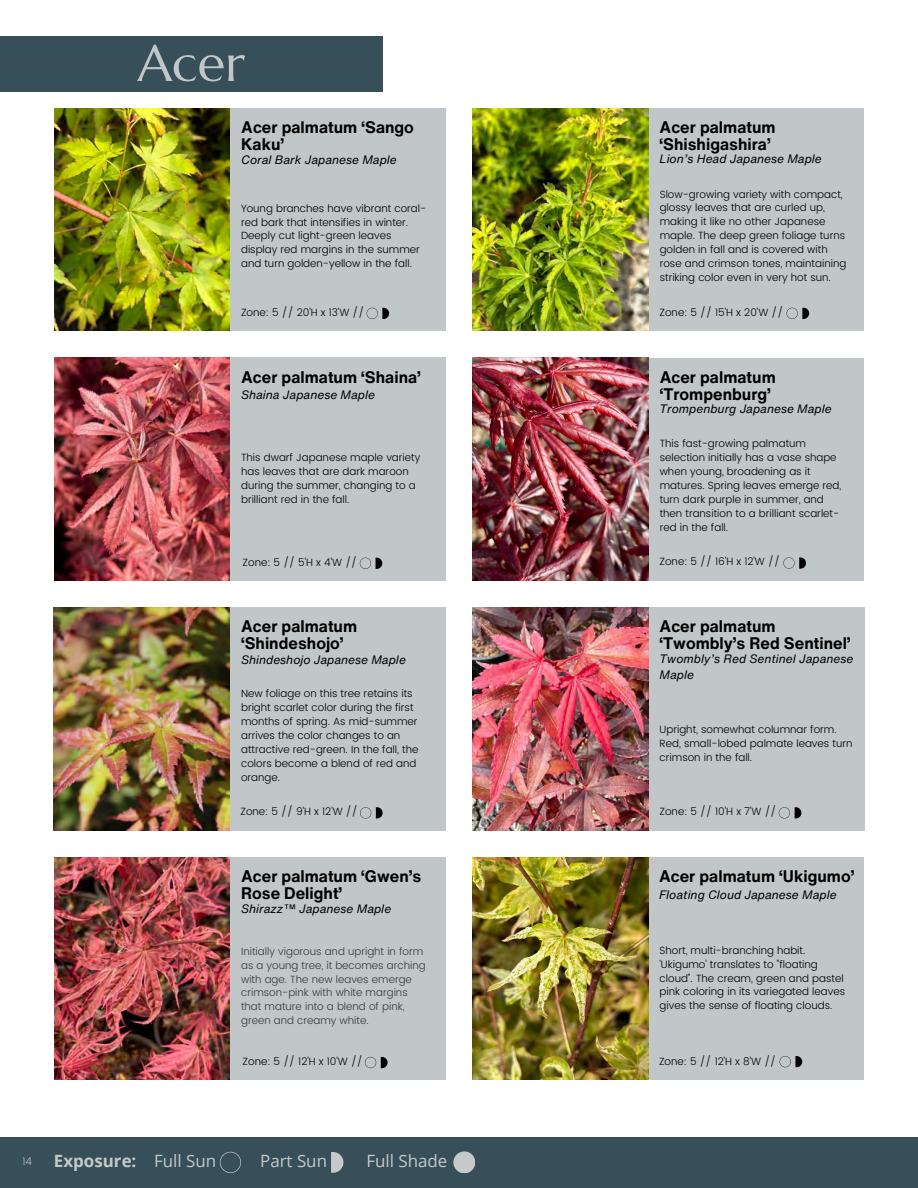
<style>
.page{position:relative;width:918px;height:1188px;background:#fff}
.page>*{position:absolute;margin:0;border:0;box-sizing:border-box;transform-origin:0 0}
.t1{font:50.85px "Marcellus";color:#c1c7c8}
.t2{font:700 16.95px "Open Sans";color:#c5cac8}
.t3{font:16.95px "Open Sans";color:#c5cac8}
.t4{font:700 16.35px/16.8px "Helvetica Now Text";color:#000}
.t5{font:italic 11.85px/15.9px "Helvetica Now Text";color:#000}
.t6{font:300 10.5px/14px "Poppins";color:#000}
.t7{font:300 10.5px/14px "Poppins";color:#393939}
.t8{font:300 10.5px "Poppins";color:#c5cac8}
.s1{font-weight:400}
</style>
<div class="page">
<div style="left:0;top:1138px;width:918px;height:50px;background:#374f59"></div>
<div style="left:648px;top:108px;width:216px;height:223px;background:#c1c7c8"></div>
<img style="left:472px;top:108px;width:176px;height:223px">
<div style="left:0;top:36px;width:383px;height:56px;background:#374f59"></div>
<div style="left:648px;top:857px;width:216px;height:223px;background:#c1c7c8"></div>
<img style="left:472px;top:857px;width:176px;height:223px">
<div style="left:229px;top:108px;width:217px;height:223px;background:#c1c7c8"></div>
<img style="left:54px;top:108px;width:175px;height:223px">
<svg style="left:367px;top:308px;width:22px;height:11px"></svg>
<div style="left:229px;top:358px;width:217px;height:223px;background:#c1c7c8"></div>
<img style="left:54px;top:358px;width:175px;height:223px">
<svg style="left:360px;top:558px;width:22px;height:11px"></svg>
<div style="left:229px;top:607px;width:217px;height:223px;background:#c1c7c8"></div>
<img style="left:53px;top:608px;width:176px;height:222px">
<svg style="left:360px;top:807px;width:23px;height:11px"></svg>
<div style="left:229px;top:857px;width:217px;height:223px;background:#c1c7c8"></div>
<img style="left:54px;top:857px;width:175px;height:223px">
<svg style="left:365px;top:1057px;width:23px;height:11px"></svg>
<svg style="left:787px;top:308px;width:22px;height:11px"></svg>
<div style="left:648px;top:358px;width:216px;height:222px;background:#c1c7c8"></div>
<img style="left:472px;top:358px;width:176px;height:222px">
<svg style="left:783px;top:557px;width:23px;height:12px"></svg>
<div style="left:648px;top:607px;width:217px;height:223px;background:#c1c7c8"></div>
<img style="left:472px;top:608px;width:176px;height:222px">
<svg style="left:779px;top:807px;width:22px;height:11px"></svg>
<svg style="left:780px;top:1056px;width:22px;height:11px"></svg>
<svg style="left:220px;top:1152px;width:21px;height:21px"></svg>
<svg style="left:453px;top:1151px;width:22px;height:22px"></svg>
<svg style="left:331px;top:1152px;width:12px;height:21px"></svg>
<p class="t1" style="left:138px;top:31px;width:109px">Acer</p>
<p class="t4" style="left:241px;top:118px;width:174px">Acer palmatum ‘Sango<br>Kaku’</p>
<p class="t5" style="left:241px;top:151px;width:157px">Coral Bark Japanese Maple</p>
<p class="t6" style="left:241px;top:201px;width:187px">Young branches have vibrant coral&shy;red bark that intensifies in winter.<br>Deeply cut light-green leaves display red margins in the summer and turn golden-yellow in the fall.</p>
<p class="t6" style="left:241px;top:305px;width:125px">Zone: 5 // 20'H x 13'W //</p>
<p class="t4" style="left:241px;top:368px;width:181px">Acer palmatum ‘Shaina’</p>
<p class="t5" style="left:241px;top:387px;width:135px">Shaina Japanese Maple</p>
<p class="t6" style="left:241px;top:451px;width:181px">This dwarf Japanese maple variety has leaves that are dark maroon during the summer, changing to a brilliant red in the fall.</p>
<p class="t6" style="left:243px;top:555px;width:116px">Zone: 5 // 5'H x 4'W //</p>
<p class="t4" style="left:241px;top:618px;width:118px">Acer palmatum ‘Shindeshojo’</p>
<p class="t5" style="left:241px;top:651px;width:166px">Shindeshojo Japanese Maple</p>
<p class="t6" style="left:241px;top:687px;width:179px">New foliage on this tree retains its bright scarlet color during the first months of spring. As mid-summer arrives the color changes to an attractive red-green. In the fall, the colors become a blend of red and orange.</p>
<p class="t6" style="left:241px;top:805px;width:119px">Zone: 5 // 9'H x 12'W //</p>
<p class="t4" style="left:241px;top:868px;width:182px">Acer palmatum ‘Gwen’s<br>Rose Delight’</p>
<p class="t5" style="left:241px;top:900px;width:152px">Shirazz™ Japanese Maple</p>
<p class="t7" style="left:241px;top:944px;width:186px">Initially vigorous and upright in form as a young tree, it becomes arching with age. The new leaves emerge crimson-pink with white margins that mature into a blend of pink, green and creamy white.</p>
<p class="t6" style="left:243px;top:1054px;width:122px">Zone: 5 // 12'H x 10'W //</p>
<p class="t8" style="left:22px;top:1155px;width:11px">14</p>
<p class="t2" style="left:54px;top:1149px;width:164px">Exposure: <span class="s1">Full Sun</span></p>
<p class="t3" style="left:260px;top:1149px;width:68px">Part Sun</p>
<p class="t3" style="left:367px;top:1149px;width:82px">Full Shade</p>
<p class="t4" style="left:660px;top:118px;width:118px">Acer palmatum ‘Shishigashira’</p>
<p class="t5" style="left:660px;top:151px;width:164px">Lion’s Head Japanese Maple</p>
<p class="t6" style="left:660px;top:187px;width:188px">Slow-growing variety with compact, glossy leaves that are curled up, making it like no other Japanese maple. The deep green foliage turns golden in fall and is covered with rose and crimson tones, maintaining striking color even in very hot sun.</p>
<p class="t6" style="left:660px;top:305px;width:125px">Zone: 5 // 15'H x 20'W //</p>
<p class="t4" style="left:660px;top:368px;width:118px">Acer palmatum ‘Trompenburg’</p>
<p class="t5" style="left:660px;top:401px;width:174px">Trompenburg Japanese Maple</p>
<p class="t6" style="left:660px;top:437px;width:183px">This fast-growing palmatum selection initially has a vase shape when young, broadening as it matures. Spring leaves emerge red, turn dark purple in summer, and then transition to a brilliant scarlet&shy;red in the fall.</p>
<p class="t6" style="left:660px;top:555px;width:122px">Zone: 5 // 16'H x 12'W //</p>
<p class="t4" style="left:660px;top:618px;width:193px">Acer palmatum ‘Twombly’s Red Sentinel’</p>
<p class="t5" style="left:660px;top:650px;width:195px">Twombly’s Red Sentinel Japanese<br>Maple</p>
<p class="t6" style="left:660px;top:722px;width:194px">Upright, somewhat columnar form.<br>Red, small-lobed palmate leaves turn crimson in the fall.</p>
<p class="t6" style="left:660px;top:805px;width:118px">Zone: 5 // 10'H x 7'W //</p>
<p class="t4" style="left:659px;top:868px;width:197px">Acer palmatum ‘Ukigumo’</p>
<p class="t5" style="left:659px;top:886px;width:179px">Floating Cloud Japanese Maple</p>
<p class="t6" style="left:660px;top:943px;width:187px">Short, multi-branching habit. 'Ukigumo' translates to "floating cloud". The cream, green and pastel pink coloring in its variegated leaves gives the sense of floating clouds.</p>
<p class="t6" style="left:659px;top:1054px;width:119px">Zone: 5 // 12'H x 8'W //</p>
</div>
